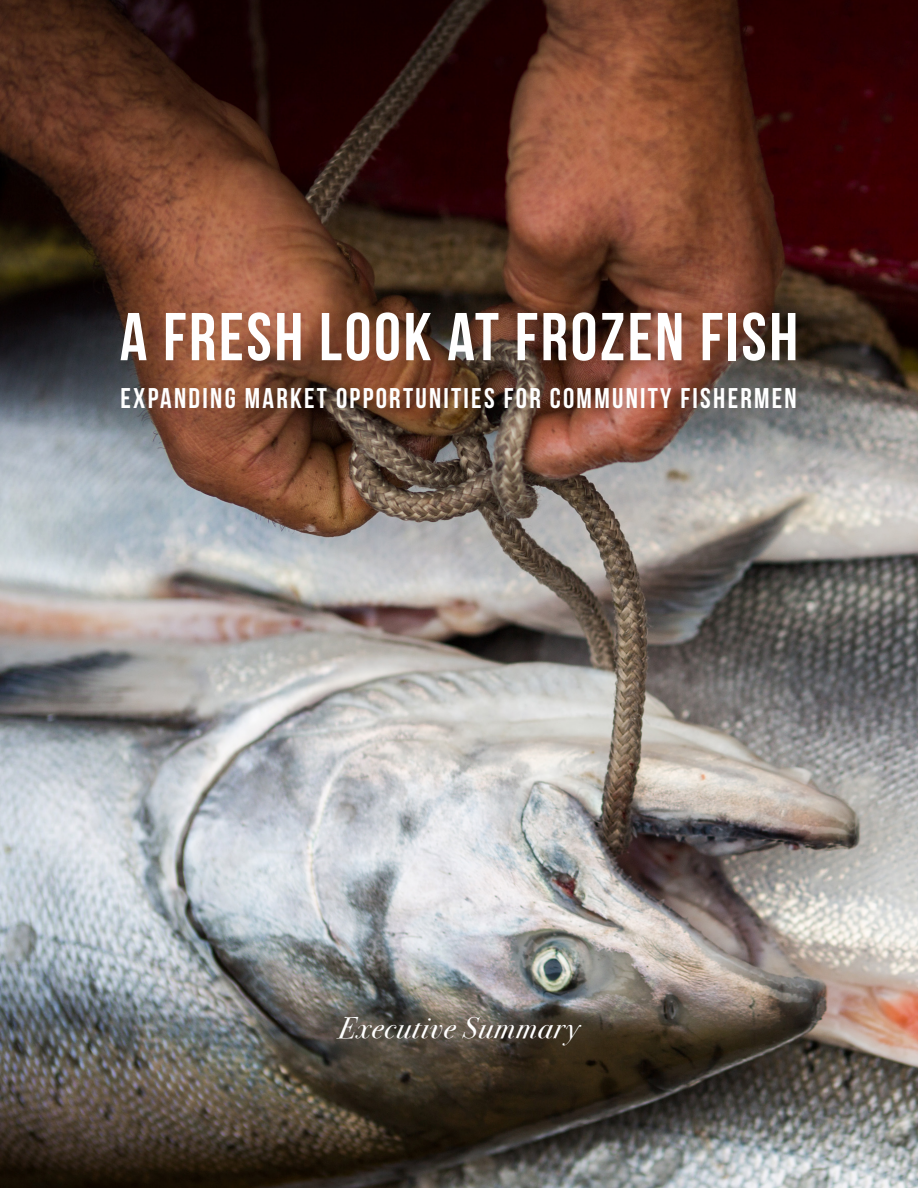
<style>
.page{position:relative;width:918px;height:1188px;background:#fff}
.page>*{position:absolute;margin:0;border:0;box-sizing:border-box;transform-origin:0 0}
.t1{font:67.5px "Bebas Neue";letter-spacing:.04em;color:#fff}
.t2{font:italic 30px "Bodoni Svty Two ITCTT";letter-spacing:.04em;color:#fff}
.Subhead{font:28.5px "Bebas Neue";letter-spacing:.08em;color:#fff}
</style>
<div class="page">
<img style="left:0;top:0;width:918px;height:1188px">
<p class="t1" style="left:120px;top:300px;width:680px">A FRESH LOOK AT FROZEN FISH</p>
<p class="Subhead" style="left:120px;top:383px;width:678px">EXPANDING MARKET OPPORTUNITIES FOR COMMUNITY FISHERMEN</p>
<p class="t2" style="left:338px;top:1002px;width:243px">Executive Summary</p>
</div>
